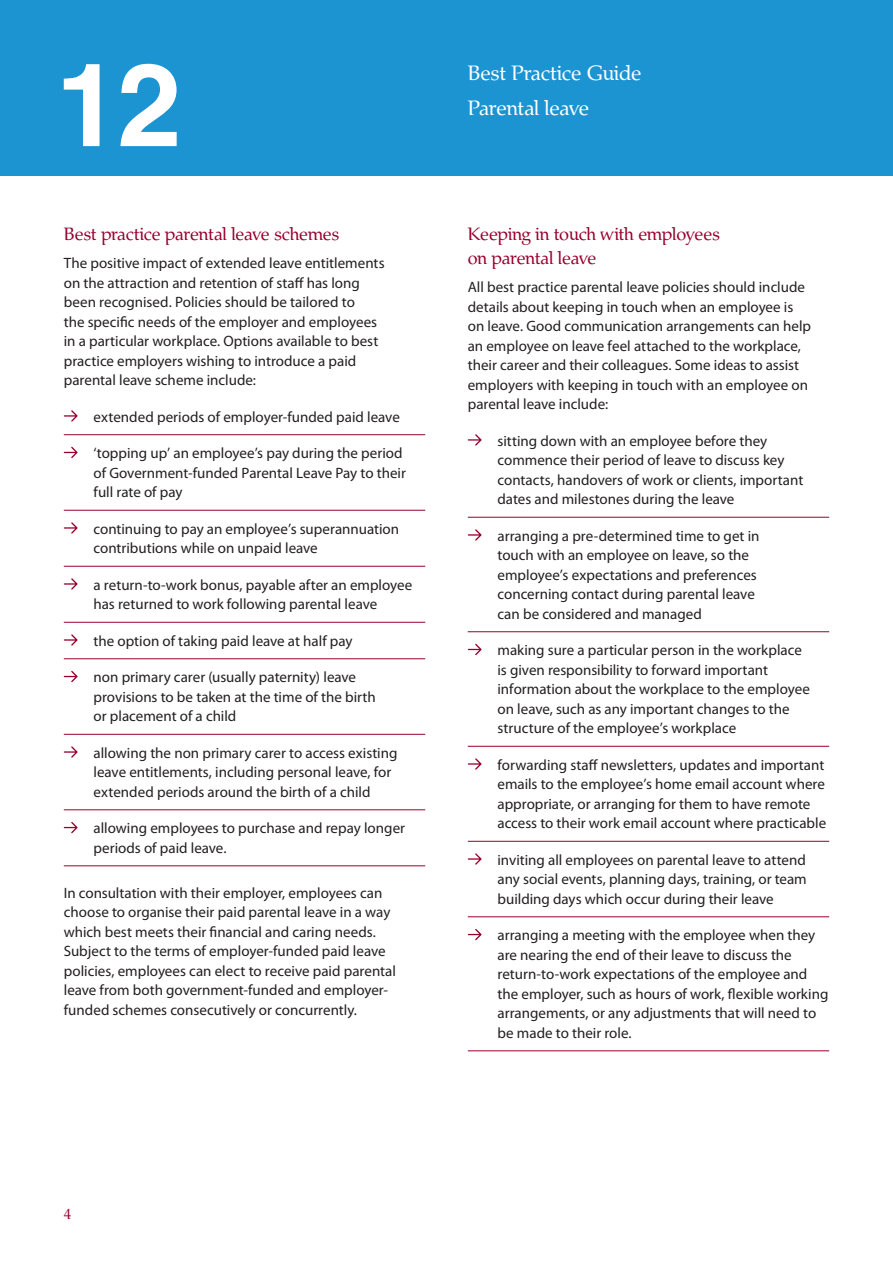
<style>
.page{position:relative;width:893px;height:1263px;background:#fff}
.page>*{position:absolute;margin:0;border:0;box-sizing:border-box;transform-origin:0 0}
.A_head_REV{font:21px "Fair Work";letter-spacing:-.005em;color:#fff}
.Inside_title{font:21px "Fair Work";letter-spacing:-.01em;color:#fff}
.A_head{font:18px/24px "Fair Work";letter-spacing:-.01em;color:#98012d}
.body_bullets{font:15px/19.5px "Myriad Pro";color:#231f20}
.body{font:15px/19.5px "Myriad Pro";color:#231f20}
.body_bullets_last{font:15px/19.5px "Myriad Pro";color:#231f20}
.t1{font:15px "Fair Work";color:#98012d}
</style>
<div class="page">
<div style="left:0;top:0;width:893px;height:176px;background:#1c94d2"></div>
<svg style="left:64px;top:64px;width:113px;height:82px"></svg>
<hr style="left:64px;top:434px;width:361px;height:1px;background:#98012d">
<hr style="left:64px;top:510px;width:361px;height:1px;background:#98012d">
<hr style="left:64px;top:566px;width:361px;height:1px;background:#98012d">
<hr style="left:64px;top:622px;width:361px;height:1px;background:#98012d">
<hr style="left:64px;top:658px;width:361px;height:1px;background:#98012d">
<hr style="left:64px;top:734px;width:361px;height:1px;background:#98012d">
<hr style="left:64px;top:809px;width:361px;height:1px;background:#98012d">
<hr style="left:64px;top:865px;width:361px;height:1px;background:#98012d">
<svg style="left:64px;top:410px;width:14px;height:12px"></svg>
<svg style="left:64px;top:447px;width:14px;height:11px"></svg>
<svg style="left:64px;top:522px;width:14px;height:12px"></svg>
<svg style="left:64px;top:578px;width:14px;height:12px"></svg>
<svg style="left:64px;top:634px;width:14px;height:12px"></svg>
<svg style="left:64px;top:671px;width:14px;height:11px"></svg>
<svg style="left:64px;top:746px;width:14px;height:12px"></svg>
<svg style="left:64px;top:822px;width:14px;height:11px"></svg>
<hr style="left:468px;top:517px;width:361px;height:1px;background:#98012d">
<hr style="left:468px;top:631px;width:361px;height:1px;background:#98012d">
<hr style="left:468px;top:746px;width:361px;height:1px;background:#98012d">
<hr style="left:468px;top:841px;width:361px;height:1px;background:#98012d">
<hr style="left:468px;top:916px;width:361px;height:1px;background:#98012d">
<hr style="left:468px;top:1050px;width:361px;height:1px;background:#98012d">
<svg style="left:468px;top:434px;width:14px;height:12px"></svg>
<svg style="left:468px;top:529px;width:14px;height:12px"></svg>
<svg style="left:468px;top:644px;width:14px;height:11px"></svg>
<svg style="left:468px;top:758px;width:14px;height:12px"></svg>
<svg style="left:468px;top:853px;width:14px;height:12px"></svg>
<svg style="left:468px;top:929px;width:14px;height:11px"></svg>
<p class="A_head" style="left:64px;top:222px;width:277px">Best practice parental leave schemes</p>
<p class="body" style="left:64px;top:253px;width:322px">The positive impact of extended leave entitlements on the attraction and retention of staff has long been recognised. Policies should be tailored to<br>the specific needs of the employer and employees in a particular workplace. Options available to best practice employers wishing to introduce a paid parental leave scheme include:</p>
<p class="body_bullets" style="left:94px;top:407px;width:308px">extended periods of employer-funded paid leave</p>
<p class="body_bullets" style="left:94px;top:443px;width:314px">‘topping up’ an employee’s pay during the period of Government-funded Parental Leave Pay to their full rate of pay</p>
<p class="body_bullets" style="left:94px;top:519px;width:307px">continuing to pay an employee’s superannuation contributions while on unpaid leave</p>
<p class="body_bullets" style="left:94px;top:575px;width:320px">a return-to-work bonus, payable after an employee has returned to work following parental leave</p>
<p class="body_bullets" style="left:94px;top:631px;width:261px">the option of taking paid leave at half pay</p>
<p class="body_bullets" style="left:94px;top:667px;width:284px">non primary carer (usually paternity) leave provisions to be taken at the time of the birth or placement of a child</p>
<p class="body_bullets" style="left:94px;top:743px;width:305px">allowing the non primary carer to access existing leave entitlements, including personal leave, for extended periods around the birth of a child</p>
<p class="body_bullets_last" style="left:94px;top:818px;width:313px">allowing employees to purchase and repay longer periods of paid leave.</p>
<p class="body" style="left:64px;top:883px;width:334px">In consultation with their employer, employees can choose to organise their paid parental leave in a way which best meets their financial and caring needs.<br>Subject to the terms of employer-funded paid leave policies, employees can elect to receive paid parental leave from both government-funded and employer&shy;funded schemes consecutively or concurrently.</p>
<p class="A_head_REV" style="left:468px;top:60px;width:175px">Best Practice Guide</p>
<p class="Inside_title" style="left:468px;top:96px;width:123px">Parental leave</p>
<p class="A_head" style="left:468px;top:222px;width:254px">Keeping in touch with employees on parental leave</p>
<p class="body" style="left:468px;top:277px;width:345px">All best practice parental leave policies should include details about keeping in touch when an employee is on leave. Good communication arrangements can help an employee on leave feel attached to the workplace, their career and their colleagues. Some ideas to assist employers with keeping in touch with an employee on parental leave include:</p>
<p class="body_bullets" style="left:497px;top:431px;width:307px">sitting down with an employee before they commence their period of leave to discuss key contacts, handovers of work or clients, important dates and milestones during the leave</p>
<p class="body_bullets" style="left:497px;top:526px;width:263px">arranging a pre-determined time to get in touch with an employee on leave, so the employee’s expectations and preferences concerning contact during parental leave can be considered and managed</p>
<p class="body_bullets" style="left:497px;top:640px;width:314px">making sure a particular person in the workplace is given responsibility to forward important information about the workplace to the employee on leave, such as any important changes to the structure of the employee’s workplace</p>
<p class="body_bullets" style="left:497px;top:755px;width:330px">forwarding staff newsletters, updates and important emails to the employee’s home email account where appropriate, or arranging for them to have remote access to their work email account where practicable</p>
<p class="body_bullets" style="left:497px;top:850px;width:311px;text-align:justify">inviting all employees on parental leave to attend any social events, planning days, training, or team building days which occur during their leave</p>
<p class="body_bullets_last" style="left:497px;top:925px;width:332px">arranging a meeting with the employee when they are nearing the end of their leave to discuss the return-to-work expectations of the employee and the employer, such as hours of work, flexible working arrangements, or any adjustments that will need to be made to their role.</p>
<p class="t1" style="left:64px;top:1205px;width:9px">4</p>
</div>
